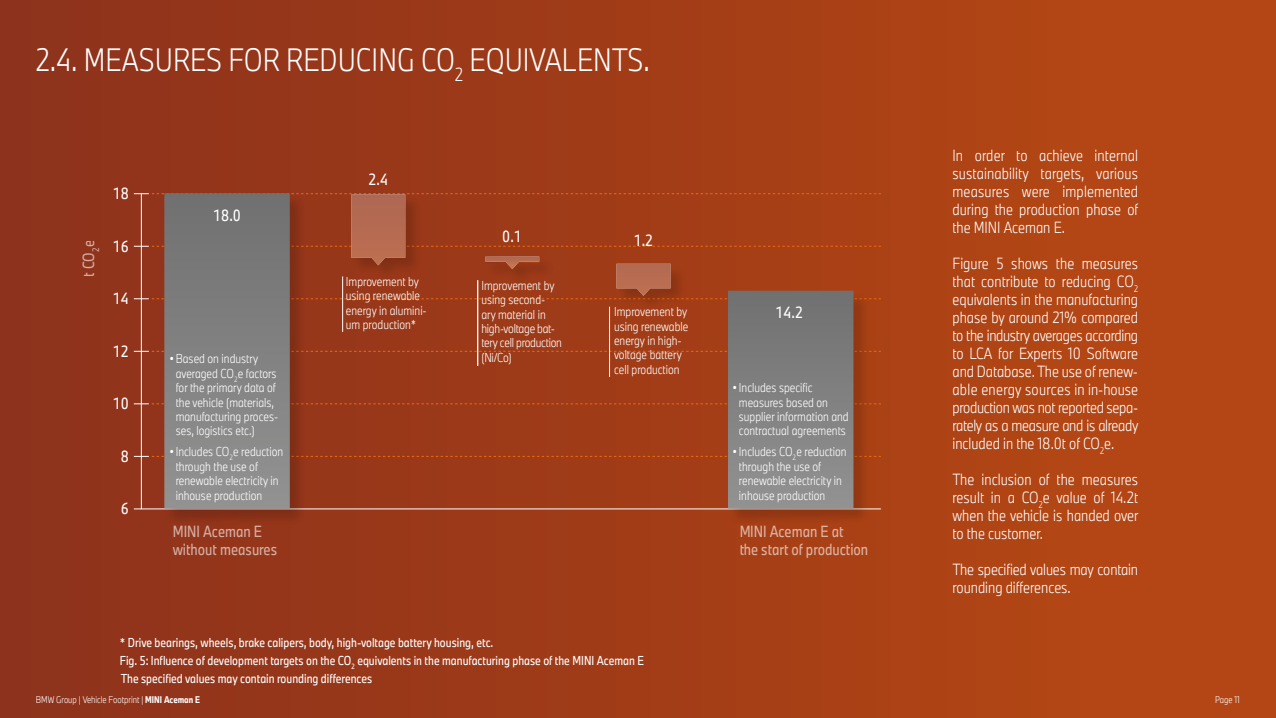
<style>
.page{position:relative;width:1276px;height:718px;background:#fff}
.page>*{position:absolute;margin:0;border:0;box-sizing:border-box;transform-origin:0 0}
.t1{font:300 30px "BMW Group TN Condensed Pro";color:#fff}
.t2{font:300 15px/18px "BMW Group TN Condensed Pro";color:#fff;text-align:justify}
.t3{font:15px/18px "BMW Group TN Condensed";color:#fff}
.t4{font:300 12px/14.4px "BMW Group TN Condensed";color:#fff}
.t5{font:12px/18px "BMW Group TN Condensed Pro";color:#fff}
.t6{font:300 9px "BMW Group TN Condensed Pro";color:#fff}
.s1{font-weight:700}
</style>
<div class="page">
<div style="left:0;top:0;width:1276px;height:718px;background:linear-gradient(to right,#8c311c,#b74813)"></div>
<div style="left:728px;top:291px;width:142px;height:234px;background:#000;opacity:.15"></div>
<div style="left:164px;top:193px;width:142px;height:332px;background:#000;opacity:.15"></div>
<svg style="left:134px;top:193px;width:747px;height:316px;background:#965037"></svg>
<h1 class="t1" style="left:36px;top:38px;width:615px">2.4. MEASURES FOR REDUCING CO<sub>2</sub> EQUIVALENTS.</h1>
<p class="t3" style="left:113px;top:184px;width:18px">18</p>
<p class="t3" style="left:79px;top:277px;width:38px;rotate:-90deg">t CO<sub>2</sub>e</p>
<p class="t3" style="left:113px;top:237px;width:18px">16</p>
<p class="t3" style="left:113px;top:289px;width:18px">14</p>
<p class="t3" style="left:113px;top:342px;width:18px">12</p>
<p class="t3" style="left:113px;top:394px;width:18px">10</p>
<p class="t3" style="left:121px;top:447px;width:10px">8</p>
<p class="t3" style="left:121px;top:499px;width:10px">6</p>
<p class="t3" style="left:213px;top:206px;width:29px">18.0</p>
<p class="t4" style="left:176px;top:351px;width:104px;text-indent:-6px">•Based on industry averaged CO<sub>2</sub>e factors for the primary data of the vehicle (materials, manufacturing proces&shy;ses, logistics etc.)</p>
<p class="t4" style="left:176px;top:444px;width:109px;text-indent:-6px">•Includes CO<sub>2</sub>e reduction through the use of renewable electricity in inhouse production</p>
<p class="t3" style="left:368px;top:169px;width:21px">2.4</p>
<p class="t3" style="left:502px;top:227px;width:21px">0.1</p>
<p class="t3" style="left:633px;top:230px;width:21px">1.2</p>
<p class="t4" style="left:346px;top:274px;width:82px">Improvement by using renewable energy in alumini&shy;um production*</p>
<p class="t4" style="left:481px;top:277px;width:82px">Improvement by using second&shy;ary material in high-voltage bat&shy;tery cell production (Ni/Co)</p>
<p class="t4" style="left:614px;top:304px;width:76px">Improvement by using renewable energy in high&shy;voltage battery cell production</p>
<p class="t3" style="left:775px;top:302px;width:29px">14.2</p>
<p class="t4" style="left:739px;top:380px;width:111px;text-indent:-6px">•Includes specific measures based on supplier information and contractual agreements</p>
<p class="t4" style="left:739px;top:444px;width:109px;text-indent:-6px">•Includes CO<sub>2</sub>e reduction through the use of renewable electricity in inhouse production</p>
<p class="t3" style="left:173px;top:521px;width:106px">MINI Aceman E without measures</p>
<p class="t3" style="left:739px;top:521px;width:130px">MINI Aceman E at<br>the start of production</p>
<p class="t5" style="left:120px;top:633px;width:525px">* Drive bearings, wheels, brake calipers, body, high-voltage battery housing, etc.<br>Fig. 5: Influence of development targets on the CO<sub>2</sub> equivalents in the manufacturing phase of the MINI Aceman E<br>The specified values may contain rounding differences</p>
<p class="t2" style="left:952px;top:145px;width:187px">In order to achieve internal sustainability targets, various measures were implemented during the production phase of the MINI Aceman E.</p>
<p class="t2" style="left:952px;top:253px;width:187px">Figure 5 shows the measures that contribute to reducing CO<sub>2 </sub>equivalents in the manufacturing phase by around 21% compared to the industry averages according to LCA for Experts 10 Software and Database. The use of renew&shy;able energy sources in in-house production was not reported sepa&shy;rately as a measure and is already included in the 18.0t of CO<sub>2</sub>e.</p>
<p class="t2" style="left:952px;top:469px;width:187px">The inclusion of the measures result in a CO<sub>2</sub>e value of 14.2t when the vehicle is handed over to the customer.</p>
<p class="t2" style="left:952px;top:559px;width:187px">The specified values may contain rounding differences.</p>
<p class="t6" style="left:36px;top:693px;width:166px">BMW Group | Vehicle Footprint | <span class="s1">MINI Aceman E</span></p>
<p class="t6" style="left:1215px;top:693px;width:26px">Page 11</p>
</div>
